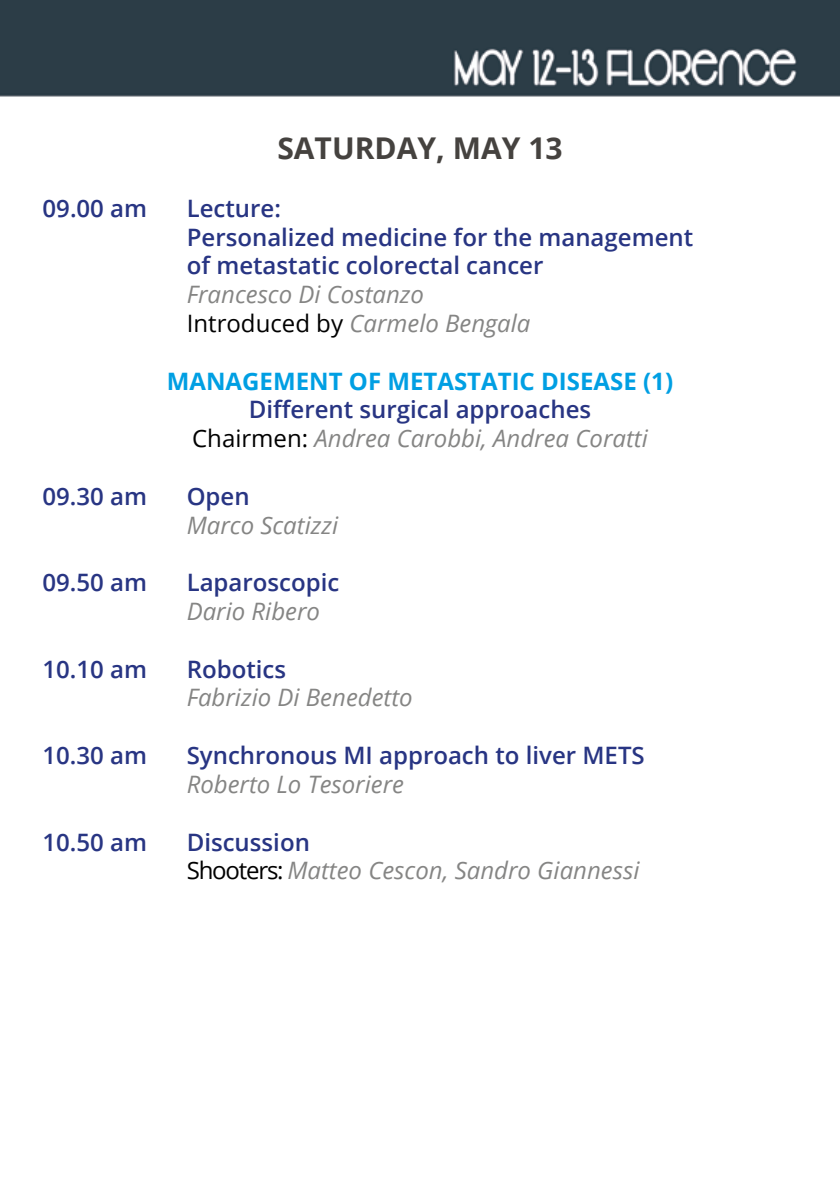
<style>
.page{position:relative;width:840px;height:1191px;background:#fff}
.page>*{position:absolute;margin:0;border:0;box-sizing:border-box;transform-origin:0 0}
.t1{font:700 30px "Open Sans";color:#45423f}
.t2{font:600 24px/28.8px "Open Sans";color:#283583}
.t3{font:italic 24px/28.8px "Open Sans";color:#858584}
.t4{font:700 24px "Open Sans";color:#009fe3}
.s1{font-style:normal;color:#000}
.s2{font-weight:400;color:#000}
.s3{font-weight:400;font-style:italic;color:#858584}
.s4{font-weight:600;font-style:normal;color:#283583}
</style>
<div class="page">
<img style="left:0;top:0;width:839px;height:97px">
<p class="t1" style="left:277px;top:127px;width:286px">SATURDAY, MAY 13</p>
<p class="t2" style="left:43px;top:193px;width:106px">09.00 am</p>
<p class="t2" style="left:187px;top:193px;width:507px">Lecture:<br>Personalized medicine for the management of metastatic colorectal cancer</p>
<p class="t3" style="left:187px;top:279px;width:345px">Francesco Di Costanzo<br><span class="s1">Introduced by</span> Carmelo Bengala</p>
<p class="t4" style="left:167px;top:364px;width:507px">MANAGEMENT OF METASTATIC DISEASE (1)</p>
<p class="t2" style="left:192px;top:395px;width:457px;text-align:center">Different surgical approaches<br><span class="s2">Chairmen:</span> <span class="s3">Andrea Carobbi, Andrea Coratti</span></p>
<p class="t2" style="left:42px;top:481px;width:106px">09.30 am</p>
<p class="t2" style="left:186px;top:481px;width:64px">Open</p>
<p class="t3" style="left:186px;top:510px;width:153px">Marco Scatizzi</p>
<p class="t2" style="left:42px;top:567px;width:106px">09.50 am</p>
<p class="t2" style="left:186px;top:567px;width:154px">Laparoscopic</p>
<p class="t3" style="left:186px;top:596px;width:135px">Dario Ribero</p>
<p class="t2" style="left:42px;top:654px;width:106px">10.10 am</p>
<p class="t2" style="left:186px;top:654px;width:101px">Robotics</p>
<p class="t3" style="left:186px;top:682px;width:227px">Fabrizio Di Benedetto</p>
<p class="t2" style="left:42px;top:740px;width:106px">10.30 am</p>
<p class="t2" style="left:186px;top:740px;width:459px">Synchronous MI approach to liver METS</p>
<p class="t3" style="left:186px;top:769px;width:219px">Roberto Lo Tesoriere</p>
<p class="t2" style="left:42px;top:827px;width:106px">10.50 am</p>
<p class="t3" style="left:186px;top:826px;width:454px"><span class="s4">Discussion<br></span><span class="s1">Shooters:</span> Matteo Cescon, Sandro Giannessi</p>
</div>
